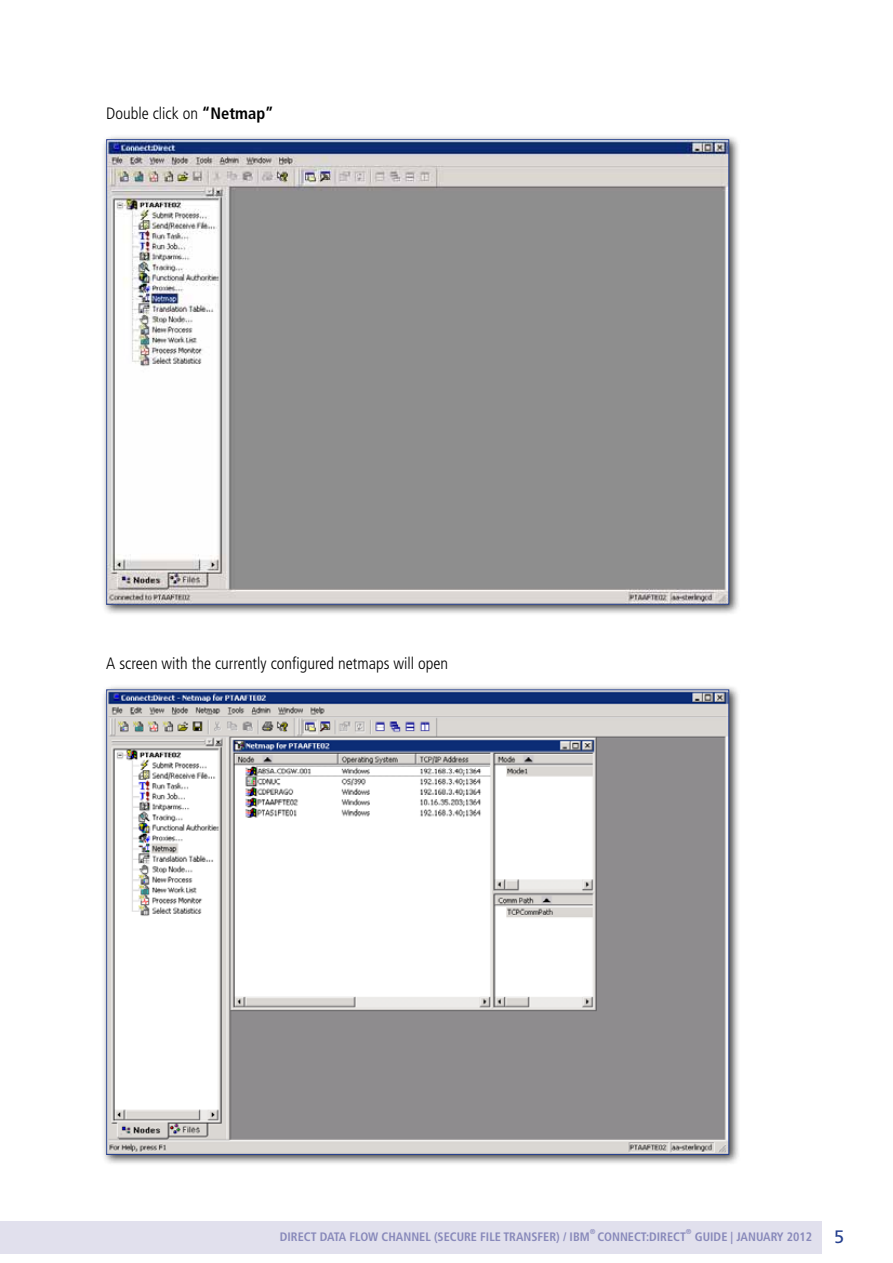
<style>
.page{position:relative;width:893px;height:1263px;background:#fff}
.page>*{position:absolute;margin:0;border:0;box-sizing:border-box;transform-origin:0 0}
.t1{font:18px "Frutiger";color:#25408f}
.t2{font:300 condensed 16.5px "Frutiger";color:#000}
.t3{font:700 condensed 12.3px "Frutiger";color:#8889ba}
.t4{font:700 condensed 7.2px "Frutiger";color:#8889ba}
.s1{font-weight:700}
</style>
<div class="page">
<div style="left:0;top:1221px;width:893px;height:33px;background:#e1e0ed"></div>
<div style="left:822px;top:1221px;width:71px;height:33px;background:#fff"></div>
<div style="left:101px;top:134px;width:639px;height:482px;background:#000;opacity:.75"></div>
<img style="left:108px;top:141px;width:619px;height:462px">
<div style="left:101px;top:684px;width:639px;height:482px;background:#000;opacity:.75"></div>
<img style="left:108px;top:691px;width:619px;height:462px">
<h2 class="t2" style="left:106px;top:104px;width:169px">Double click on <span class="s1">“Netmap”</span></h2>
<h2 class="t2" style="left:106px;top:654px;width:343px">A screen with the currently configured netmaps will open</h2>
<p class="t4" style="left:590px;top:1227px;width:7px">®</p>
<p class="t4" style="left:686px;top:1227px;width:7px">®</p>
<p class="t3" style="left:280px;top:1229px;width:311px">DIRECT DATA FLOW CHANNEL (SECURE FILE TRANSFER) / IBM</p>
<h1 class="t1" style="left:834px;top:1226px;width:12px">5</h1>
<p class="t3" style="left:695px;top:1229px;width:119px">GUIDE | JANUARY 2012</p>
<p class="t3" style="left:597px;top:1229px;width:90px">CONNECT:DIRECT</p>
</div>
